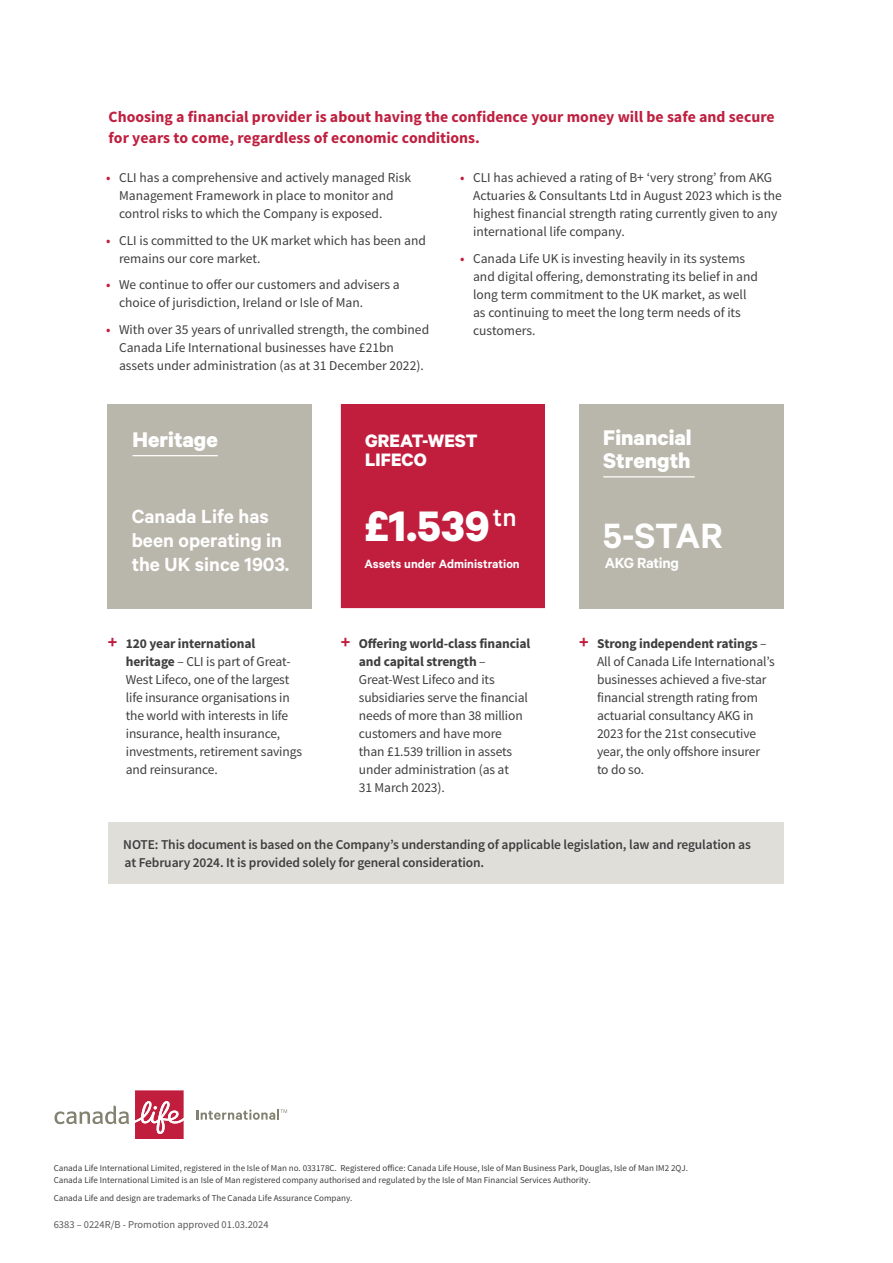
<style>
.page{position:relative;width:893px;height:1263px;background:#fff}
.page>*{position:absolute;margin:0;border:0;box-sizing:border-box;transform-origin:0 0}
.t1{font:700 48px "Calibre";color:#fff}
.t2{font:600 39.6px "Calibre";color:#fff}
.t3{font:500 28.65px "Calibre";color:#fff}
.t4{font:700 23.85px/22.5px "Calibre";color:#fff}
.t5{font:600 21.45px/24px "Calibre";color:#fff}
.t6{font:700 20.25px/18.8px "Calibre";color:#fff}
.t7{font:600 16.5px "Calibre";letter-spacing:-.015em;color:#fff}
.t8{font:700 15.75px/21px "Source Sans Pro";color:#c02040}
.t9{font:13.5px/18px "Source Sans Pro";color:#3e3e3f}
.t10{font:600 13.5px/18px "Source Sans Pro";letter-spacing:-.01em;color:#3e3e3f}
.t11{font:600 13.5px "Calibre";color:#fff}
._05_Main_Copy{font:10.5px "Source Sans Pro";color:#57585a}
.t12{font:9px/12px "Source Sans Pro";color:#3e3e3f}
.s1{font-weight:600;color:#c11e3e}
.s2{font-weight:700;font-size:18px;color:#c11e3e}
.s3{font-weight:700}
</style>
<div class="page">
<div style="left:108px;top:404px;width:204px;height:204px;background:#b9b6ac"></div>
<div style="left:579px;top:404px;width:204px;height:204px;background:#b9b6ac"></div>
<hr style="left:603px;top:476px;width:92px;height:1px;background:#fff">
<div style="left:341px;top:404px;width:204px;height:204px;background:#c11e3e"></div>
<div style="left:108px;top:823px;width:675px;height:61px;background:#e0ded8"></div>
<hr style="left:132px;top:455px;width:86px;height:1px;background:#fff">
<svg style="left:55px;top:1105px;width:74px;height:19px"></svg>
<svg style="left:135px;top:1090px;width:49px;height:49px;background:#ce4e67"></svg>
<svg style="left:197px;top:1109px;width:90px;height:11px"></svg>
<p class="t8" style="left:109px;top:107px;width:668px">Choosing a financial provider is about having the confidence your money will be safe and secure for years to come, regardless of economic conditions.</p>
<p class="t9" style="left:119px;top:169px;width:294px;text-indent:-13px"><span class="s1">•</span> CLI has a comprehensive and actively managed Risk<br>Management Framework in place to monitor and control risks to which the Company is exposed.</p>
<p class="t9" style="left:119px;top:232px;width:308px;text-indent:-13px"><span class="s1">•</span> CLI is committed to the UK market which has been and remains our core market.</p>
<p class="t9" style="left:119px;top:276px;width:282px;text-indent:-13px"><span class="s1">•</span> We continue to offer our customers and advisers a choice of jurisdiction, Ireland or Isle of Man.</p>
<p class="t9" style="left:119px;top:321px;width:312px;text-indent:-13px"><span class="s1">•</span> With over 35 years of unrivalled strength, the combined<br>Canada Life International businesses have £21bn assets under administration (as at 31 December 2022).</p>
<p class="t9" style="left:473px;top:169px;width:310px;text-indent:-13px"><span class="s1">•</span> CLI has achieved a rating of B+ ‘very strong’ from AKG Actuaries &amp; Consultants Ltd in August 2023 which is the highest financial strength rating currently given to any international life company.</p>
<p class="t9" style="left:473px;top:250px;width:286px;text-indent:-13px"><span class="s1">•</span> Canada Life UK is investing heavily in its systems and digital offering, demonstrating its belief in and long term commitment to the UK market, as well as continuing to meet the long term needs of its customers.</p>
<p class="t4" style="left:132px;top:427px;width:87px">Heritage</p>
<p class="t5" style="left:132px;top:504px;width:159px">Canada Life has been operating in the UK since 1903.</p>
<p class="t6" style="left:365px;top:431px;width:114px">GREAT-WEST<br>LIFECO</p>
<p class="t1" style="left:365px;top:496px;width:126px">£1.539</p>
<p class="t3" style="left:493px;top:501px;width:25px">tn</p>
<p class="t11" style="left:364px;top:556px;width:157px">Assets under Administration</p>
<p class="t4" style="left:603px;top:426px;width:90px">Financial<br>Strength</p>
<p class="t2" style="left:603px;top:513px;width:121px">5-STAR</p>
<p class="t7" style="left:605px;top:553px;width:76px">AKG Rating</p>
<p class="t9" style="left:126px;top:634px;width:178px;text-indent:-18px"><span class="s2">+</span> <span class="s3">120 year international heritage</span> – CLI is part of Great-<br>West Lifeco, one of the largest life insurance organisations in the world with interests in life insurance, health insurance, investments, retirement savings and reinsurance.</p>
<p class="t9" style="left:359px;top:634px;width:173px;text-indent:-18px"><span class="s2">+</span> <span class="s3">Offering world-class financial and capital strength</span> –<br>Great-West Lifeco and its subsidiaries serve the financial needs of more than 38 million customers and have more than £1.539 trillion in assets under administration (as at<br>31 March 2023).</p>
<p class="t9" style="left:597px;top:634px;width:179px;text-indent:-18px"><span class="s2">+</span> <span class="s3">Strong independent ratings</span> –<br>All of Canada Life International’s businesses achieved a five-star financial strength rating from actuarial consultancy AKG in<br>2023 for the 21st consecutive year, the only offshore insurer to do so.</p>
<p class="t10" style="left:123px;top:836px;width:629px">NOTE: This document is based on the Company’s understanding of applicable legislation, law and regulation as at February 2024. It is provided solely for general consideration.</p>
<p class="t12" style="left:54px;top:1162px;width:636px">Canada Life International Limited, registered in the Isle of Man no. 033178C. Registered office: Canada Life House, Isle of Man Business Park, Douglas, Isle of Man IM2 2QJ.<br>Canada Life International Limited is an Isle of Man registered company authorised and regulated by the Isle of Man Financial Services Authority.</p>
<p class="t12" style="left:54px;top:1192px;width:300px">Canada Life and design are trademarks of The Canada Life Assurance Company.</p>
<p class="_05_Main_Copy" style="left:54px;top:1218px;width:216px">6383 – 0224R/B - Promotion approved 01.03.2024</p>
</div>
